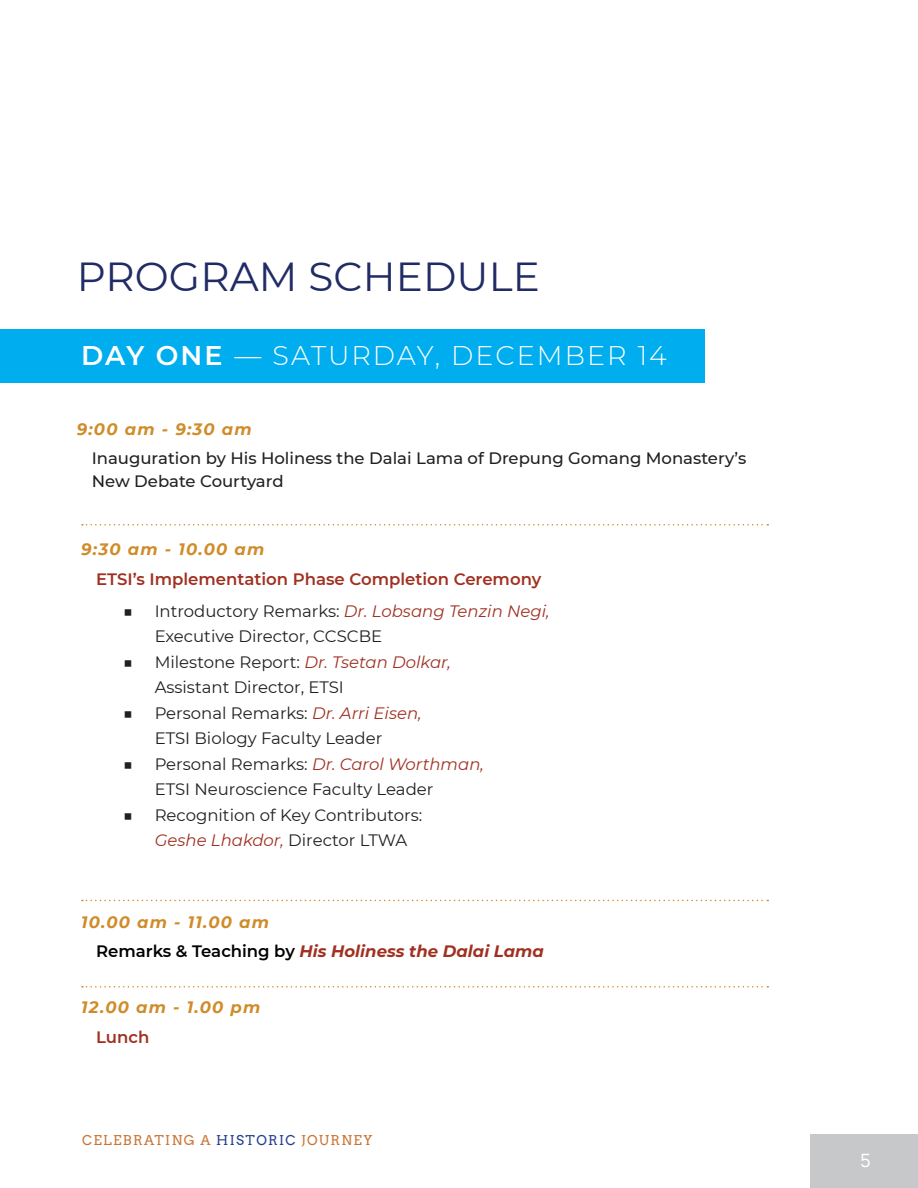
<style>
.page{position:relative;width:918px;height:1188px;background:#fff}
.page>*{position:absolute;margin:0;border:0;box-sizing:border-box;transform-origin:0 0}
.t1{font:40.5px "Montserrat";letter-spacing:.005em;color:#212b64}
.t2{font:300 27px "Montserrat";letter-spacing:.075em;color:#fff}
.t3{font:18px "Arvo";color:#fff}
.t4{font:16.5px/25.5px "Montserrat";color:#231f20}
.t5{font:500 16.5px/22.5px "Montserrat";color:#231f20}
.t6{font:italic 700 16.5px/29.2px "Montserrat";color:#a03122}
.t7{font:600 16.5px "Montserrat";color:#a03122}
.t8{font:italic 700 16.5px "Montserrat";letter-spacing:.075em;color:#d08c29}
.t9{font:13.5px "Arvo";letter-spacing:.1em;color:#c97535}
.s1{font-weight:600}
.s2{font-style:italic;color:#a03122}
.s3{color:#d08c29}
.s4{font-weight:600;font-style:normal;color:#000}
.s5{color:#253f8e}
</style>
<div class="page">
<div style="left:810px;top:1134px;width:108px;height:54px;background:#c7c8ca"></div>
<svg style="left:82px;top:524px;width:686px;height:2px"></svg>
<svg style="left:82px;top:900px;width:686px;height:1px"></svg>
<svg style="left:82px;top:986px;width:686px;height:2px"></svg>
<div style="left:0;top:329px;width:704px;height:54px;background:#00aeef"></div>
<h1 class="t1" style="left:77px;top:249px;width:465px">PROGRAM SCHEDULE</h1>
<h2 class="t2" style="left:81px;top:337px;width:587px"><span class="s1">DAY ONE</span> — SATURDAY, DECEMBER 14</h2>
<p class="t8" style="left:77px;top:417px;width:177px">9:00 am - 9:30 am</p>
<p class="t5" style="left:92px;top:446px;width:656px">Inauguration by His Holiness the Dalai Lama of Drepung Gomang Monastery’s<br>New Debate Courtyard</p>
<p class="t8" style="left:81px;top:538px;width:185px">9:30 am - 10.00 am</p>
<p class="t7" style="left:96px;top:567px;width:447px">ETSI’s Implementation Phase Completion Ceremony</p>
<p class="t4" style="left:155px;top:598px;width:397px;text-indent:-31px"><span class="s1">■</span> Introductory Remarks: <span class="s2">Dr. Lobsang Tenzin Negi,<br></span>Executive Director, CCSCBE</p>
<p class="t4" style="left:155px;top:649px;width:298px;text-indent:-31px"><span class="s1">■</span> Milestone Report: <span class="s2">Dr. Tsetan Dolkar,<br></span>Assistant Director, ETSI</p>
<p class="t4" style="left:123px;top:700px;width:300px;text-align:center"><span class="s1">■</span> Personal Remarks: <span class="s2">Dr. Arri Eisen,<br></span>ETSI Biology Faculty Leader</p>
<p class="t4" style="left:155px;top:751px;width:331px;text-indent:-31px"><span class="s1">■</span> Personal Remarks: <span class="s2">Dr. Carol Worthman,<br></span>ETSI Neuroscience Faculty Leader</p>
<p class="t4" style="left:155px;top:802px;width:269px;text-indent:-31px"><span class="s1">■</span> Recognition of Key Contributors:<br><span class="s2">Geshe Lhakdor,</span> Director LTWA</p>
<p class="t6" style="left:96px;top:906px;width:449px;text-indent:-15px"><span class="s3">10.00 am - 11.00 am<br></span><span class="s4">Remarks &amp; Teaching by</span> His Holiness the Dalai Lama</p>
<p class="t8" style="left:81px;top:996px;width:181px">12.00 am - 1.00 pm</p>
<p class="t7" style="left:96px;top:1025px;width:55px">Lunch</p>
<p class="t9" style="left:82px;top:1132px;width:292px">CELEBRATING A <span class="s5">HISTORIC</span> JOURNEY</p>
<p class="t3" style="left:861px;top:1150px;width:12px">5</p>
</div>
